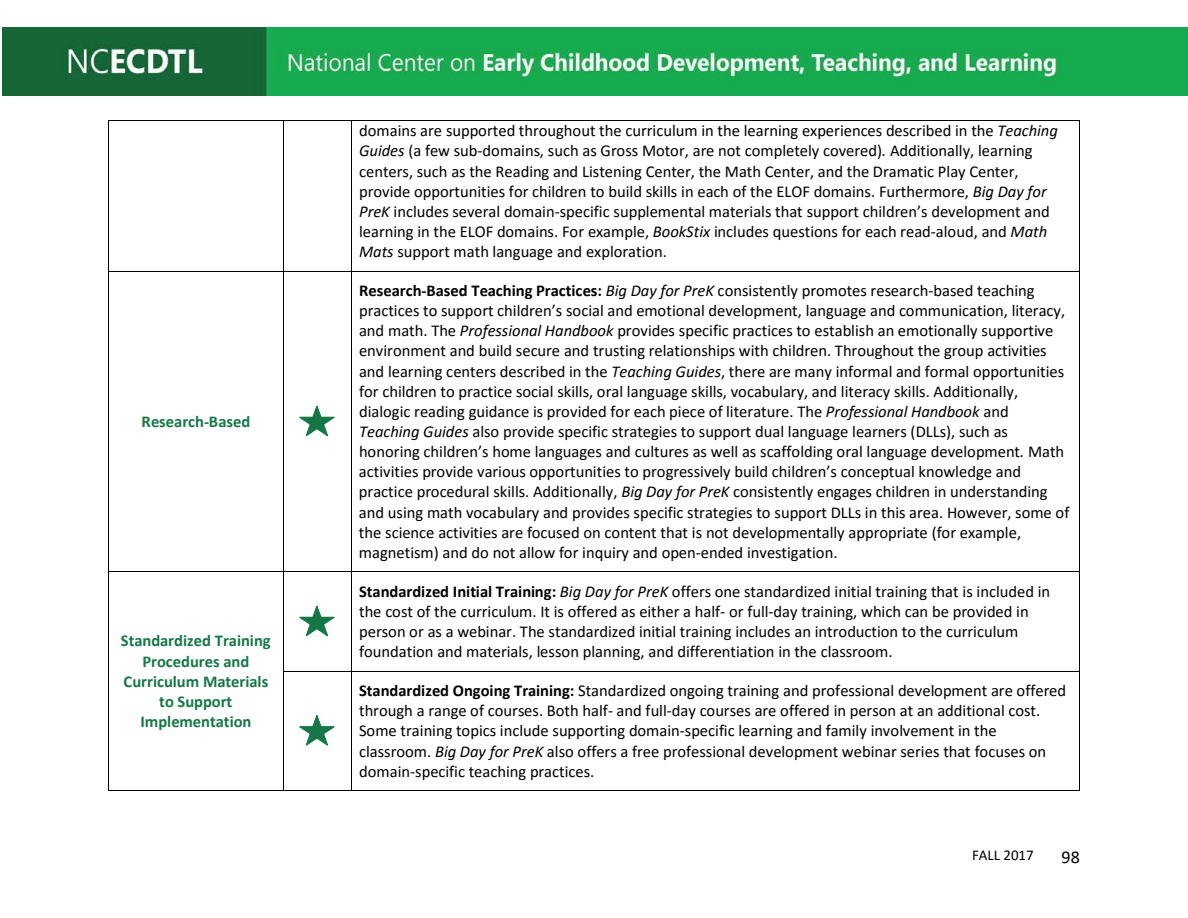
<style>
.page{position:relative;width:1188px;height:918px;background:#fff}
.page>*{position:absolute;margin:0;border:0;box-sizing:border-box;transform-origin:0 0}
.t1{font:18px "Yyhlhn Qccdjk Calibri";color:#000}
.t2{font:16.5px/20.1px "Yyhlhn Qccdjk Calibri";color:#000}
.t3{font:700 16.5px/20.1px "Nfvmnl Sjmrsp Calibri";letter-spacing:-.005em;color:#147846;text-align:center}
.t4{font:15px "Yyhlhn Qccdjk Calibri";color:#000}
.s1{font-family:"Njlgdn Hmnqjb Calibri";font-style:italic}
.s2{font-family:"Nfvmnl Sjmrsp Calibri";font-weight:700}
</style>
<div class="page">
<img style="left:2px;top:27px;width:1186px;height:68px">
<hr style="left:109px;top:120px;width:174px;height:1px;background:#000">
<hr style="left:284px;top:120px;width:67px;height:1px;background:#000">
<hr style="left:351px;top:120px;width:728px;height:1px;background:#000">
<hr style="left:108px;top:121px;width:1px;height:150px;background:#000">
<hr style="left:283px;top:121px;width:1px;height:150px;background:#000">
<hr style="left:351px;top:121px;width:1px;height:150px;background:#000">
<hr style="left:1079px;top:121px;width:1px;height:150px;background:#000">
<svg style="left:299px;top:405px;width:36px;height:32px"></svg>
<hr style="left:109px;top:271px;width:174px;height:1px;background:#000">
<hr style="left:284px;top:271px;width:67px;height:1px;background:#000">
<hr style="left:351px;top:271px;width:728px;height:1px;background:#000">
<hr style="left:108px;top:271px;width:1px;height:300px;background:#000">
<hr style="left:283px;top:271px;width:1px;height:300px;background:#000">
<hr style="left:351px;top:271px;width:1px;height:300px;background:#000">
<hr style="left:1079px;top:271px;width:1px;height:300px;background:#000">
<svg style="left:299px;top:605px;width:36px;height:32px"></svg>
<svg style="left:299px;top:715px;width:36px;height:31px"></svg>
<hr style="left:109px;top:571px;width:174px;height:1px;background:#000">
<hr style="left:284px;top:571px;width:67px;height:1px;background:#000">
<hr style="left:351px;top:571px;width:728px;height:1px;background:#000">
<hr style="left:108px;top:572px;width:1px;height:99px;background:#000">
<hr style="left:283px;top:572px;width:1px;height:99px;background:#000">
<hr style="left:351px;top:572px;width:1px;height:99px;background:#000">
<hr style="left:1079px;top:572px;width:1px;height:99px;background:#000">
<hr style="left:284px;top:671px;width:67px;height:1px;background:#000">
<hr style="left:351px;top:671px;width:728px;height:1px;background:#000">
<hr style="left:108px;top:671px;width:1px;height:119px;background:#000">
<hr style="left:109px;top:790px;width:174px;height:1px;background:#000">
<hr style="left:283px;top:671px;width:1px;height:119px;background:#000">
<hr style="left:284px;top:790px;width:67px;height:1px;background:#000">
<hr style="left:351px;top:671px;width:1px;height:119px;background:#000">
<hr style="left:351px;top:790px;width:728px;height:1px;background:#000">
<hr style="left:1079px;top:671px;width:1px;height:119px;background:#000">
<h4 class="t3" style="left:142px;top:411px;width:110px">Research-Based</h4>
<h4 class="t3" style="left:121px;top:630px;width:151px">Standardized Training<br>Procedures and<br>Curriculum Materials to Support<br>Implementation</h4>
<p class="t2" style="left:359px;top:120px;width:700px">domains are supported throughout the curriculum in the learning experiences described in the <span class="s1">Teaching Guides</span> (a few sub-domains, such as Gross Motor, are not completely covered)<span class="s1">.</span> Additionally, learning centers, such as the Reading and Listening Center, the Math Center, and the Dramatic Play Center, provide opportunities for children to build skills in each of the ELOF domains. Furthermore, <span class="s1">Big Day for PreK</span> includes several domain-specific supplemental materials that support children’s development and learning in the ELOF domains. For example, <span class="s1">BookStix</span> includes questions for each read-aloud, and <span class="s1">Math Mats</span> support math language and exploration.</p>
<p class="t2" style="left:359px;top:280px;width:712px"><span class="s2">Research-Based Teaching Practices:</span> <span class="s1">Big Day for PreK</span> consistently promotes research-based teaching practices to support children’s social and emotional development, language and communication, literacy, and math. The <span class="s1">Professional Handbook</span> provides specific practices to establish an emotionally supportive environment and build secure and trusting relationships with children. Throughout the group activities and learning centers described in the <span class="s1">Teaching Guides</span>, there are many informal and formal opportunities for children to practice social skills, oral language skills, vocabulary, and literacy skills. Additionally, dialogic reading guidance is provided for each piece of literature. The <span class="s1">Professional Handbook</span> and <span class="s1">Teaching Guides</span> also provide specific strategies to support dual language learners (DLLs), such as honoring children’s home languages and cultures as well as scaffolding oral language development<span class="s1">.</span> Math activities provide various opportunities to progressively build children’s conceptual knowledge and practice procedural skills. Additionally, <span class="s1">Big Day for PreK</span> consistently engages children in understanding and using math vocabulary and provides specific strategies to support DLLs in this area. However, some of the science activities are focused on content that is not developmentally appropriate (for example, magnetism) and do not allow for inquiry and open-ended investigation.</p>
<p class="t2" style="left:359px;top:581px;width:693px"><span class="s2">Standardized Initial Training:</span> <span class="s1">Big Day for PreK</span> offers one standardized initial training that is included in the cost of the curriculum. It is offered as either a half- or full-day training, which can be provided in person or as a webinar. The standardized initial training includes an introduction to the curriculum foundation and materials, lesson planning, and differentiation in the classroom.</p>
<p class="t2" style="left:359px;top:680px;width:709px"><span class="s2">Standardized Ongoing Training:</span> Standardized ongoing training and professional development are offered through a range of courses. Both half- and full-day courses are offered in person at an additional cost.<br>Some training topics include supporting domain-specific learning and family involvement in the classroom. <span class="s1">Big Day for PreK</span> also offers a free professional development webinar series that focuses on domain-specific teaching practices.</p>
<p class="t4" style="left:972px;top:845px;width:63px">FALL 2017</p>
<p class="t1" style="left:1062px;top:844px;width:20px">98</p>
</div>
